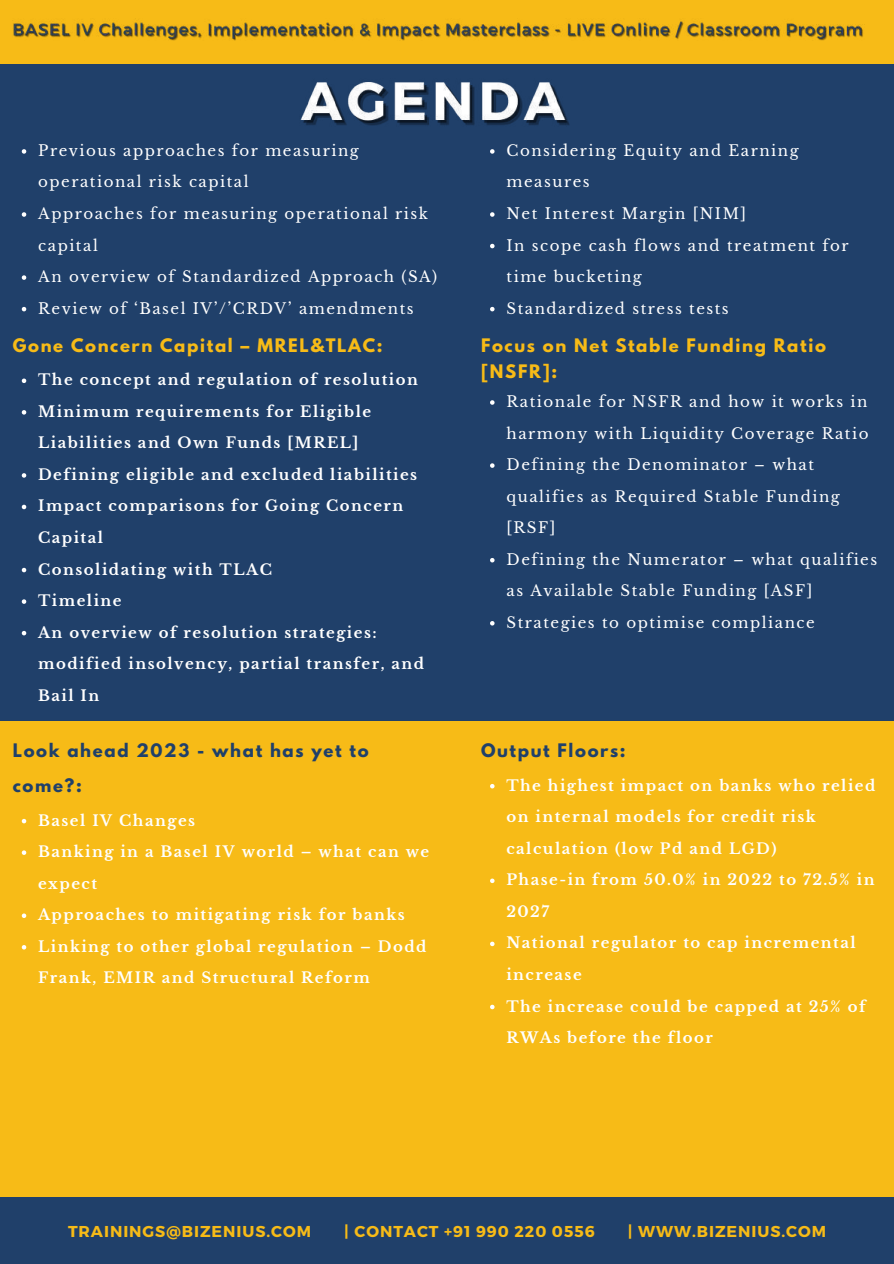
<style>
.page{position:relative;width:894px;height:1264px;background:#fff}
.page>*{position:absolute;margin:0;border:0;box-sizing:border-box;transform-origin:0 0}
.t1{font:700 16.5px/26px "League Spartan";letter-spacing:.1em;color:#f7bb17}
.t2{font:700 16.5px/35px "League Spartan";letter-spacing:.1em;color:#20406a}
.t3{font:700 15.75px "Montserrat";letter-spacing:.06em;color:#f7bb17}
.t4{font:15px/31.5px "Libre Baskerville";letter-spacing:.1em;color:#fff}
.t5{font:700 14.85px/31.5px "Libre Baskerville";letter-spacing:.1em;color:#fff}
</style>
<div class="page">
<div style="left:0;top:0;width:893px;height:1263px;background:#20406a"></div>
<div style="left:0;top:722px;width:893px;height:541px;background:#f7bb17"></div>
<div style="left:0;top:0;width:893px;height:63px;background:#f7bb17"></div>
<div style="left:0;top:1197px;width:893px;height:66px;background:#20406a"></div>
<svg style="left:22px;top:149px;width:4px;height:5px"></svg>
<svg style="left:22px;top:212px;width:4px;height:5px"></svg>
<svg style="left:22px;top:275px;width:4px;height:5px"></svg>
<svg style="left:22px;top:307px;width:4px;height:4px"></svg>
<img style="left:300px;top:82px;width:270px;height:44px">
<img style="left:13px;top:18px;width:850px;height:23px">
<svg style="left:22px;top:818px;width:4px;height:5px"></svg>
<svg style="left:22px;top:850px;width:4px;height:5px"></svg>
<svg style="left:22px;top:913px;width:4px;height:5px"></svg>
<svg style="left:22px;top:945px;width:4px;height:4px"></svg>
<svg style="left:490px;top:400px;width:4px;height:5px"></svg>
<svg style="left:490px;top:463px;width:4px;height:5px"></svg>
<svg style="left:490px;top:558px;width:4px;height:4px"></svg>
<svg style="left:490px;top:621px;width:4px;height:4px"></svg>
<svg style="left:490px;top:784px;width:4px;height:4px"></svg>
<svg style="left:490px;top:878px;width:4px;height:5px"></svg>
<svg style="left:490px;top:941px;width:4px;height:5px"></svg>
<svg style="left:490px;top:1004px;width:4px;height:5px"></svg>
<svg style="left:22px;top:378px;width:4px;height:5px"></svg>
<svg style="left:22px;top:410px;width:4px;height:4px"></svg>
<svg style="left:22px;top:473px;width:4px;height:4px"></svg>
<svg style="left:22px;top:504px;width:4px;height:5px"></svg>
<svg style="left:22px;top:568px;width:4px;height:4px"></svg>
<svg style="left:22px;top:599px;width:4px;height:5px"></svg>
<svg style="left:22px;top:631px;width:4px;height:4px"></svg>
<svg style="left:490px;top:149px;width:4px;height:5px"></svg>
<svg style="left:490px;top:212px;width:4px;height:5px"></svg>
<svg style="left:490px;top:244px;width:4px;height:4px"></svg>
<svg style="left:490px;top:307px;width:4px;height:4px"></svg>
<p class="t4" style="left:38px;top:135px;width:400px">Previous approaches for measuring operational risk capital<br>Approaches for measuring operational risk capital<br>An overview of Standardized Approach (SA)<br>Review of ‘Basel IV’/’CRDV’ amendments</p>
<p class="t1" style="left:13px;top:334px;width:371px">Gone Concern Capital – MREL&amp;TLAC:</p>
<p class="t5" style="left:38px;top:364px;width:387px">The concept and regulation of resolution<br>Minimum requirements for Eligible<br>Liabilities and Own Funds [MREL]<br>Defining eligible and excluded liabilities<br>Impact comparisons for Going Concern<br>Capital<br>Consolidating with TLAC<br>Timeline<br>An overview of resolution strategies: modified insolvency, partial transfer, and<br>Bail In</p>
<p class="t2" style="left:13px;top:735px;width:357px">Look ahead 2023 - what has yet to come?:</p>
<p class="t5" style="left:38px;top:804px;width:392px">Basel IV Changes<br>Banking in a Basel IV world – what can we expect<br>Approaches to mitigating risk for banks<br>Linking to other global regulation – Dodd<br>Frank, EMIR and Structural Reform</p>
<p class="t4" style="left:506px;top:135px;width:343px">Considering Equity and Earning measures<br>Net Interest Margin [NIM]<br>In scope cash flows and treatment for time bucketing<br>Standardized stress tests</p>
<p class="t1" style="left:481px;top:334px;width:346px">Focus on Net Stable Funding Ratio [NSFR]:</p>
<p class="t4" style="left:506px;top:386px;width:372px">Rationale for NSFR and how it works in harmony with Liquidity Coverage Ratio<br>Defining the Denominator – what qualifies as Required Stable Funding [RSF]<br>Defining the Numerator – what qualifies as Available Stable Funding [ASF]<br>Strategies to optimise compliance</p>
<p class="t2" style="left:481px;top:735px;width:146px">Output Floors:</p>
<p class="t5" style="left:506px;top:769px;width:370px">The highest impact on banks who relied on internal models for credit risk calculation (low Pd and LGD)<br>Phase-in from 50.0% in 2022 to 72.5% in<br>2027<br>National regulator to cap incremental increase<br>The increase could be capped at 25% of<br>RWAs before the floor</p>
<p class="t3" style="left:68px;top:1220px;width:244px">TRAININGS@BIZENIUS.COM</p>
<p class="t3" style="left:344px;top:1220px;width:252px">| CONTACT +91 990 220 0556</p>
<p class="t3" style="left:627px;top:1220px;width:200px">| WWW.BIZENIUS.COM</p>
</div>
